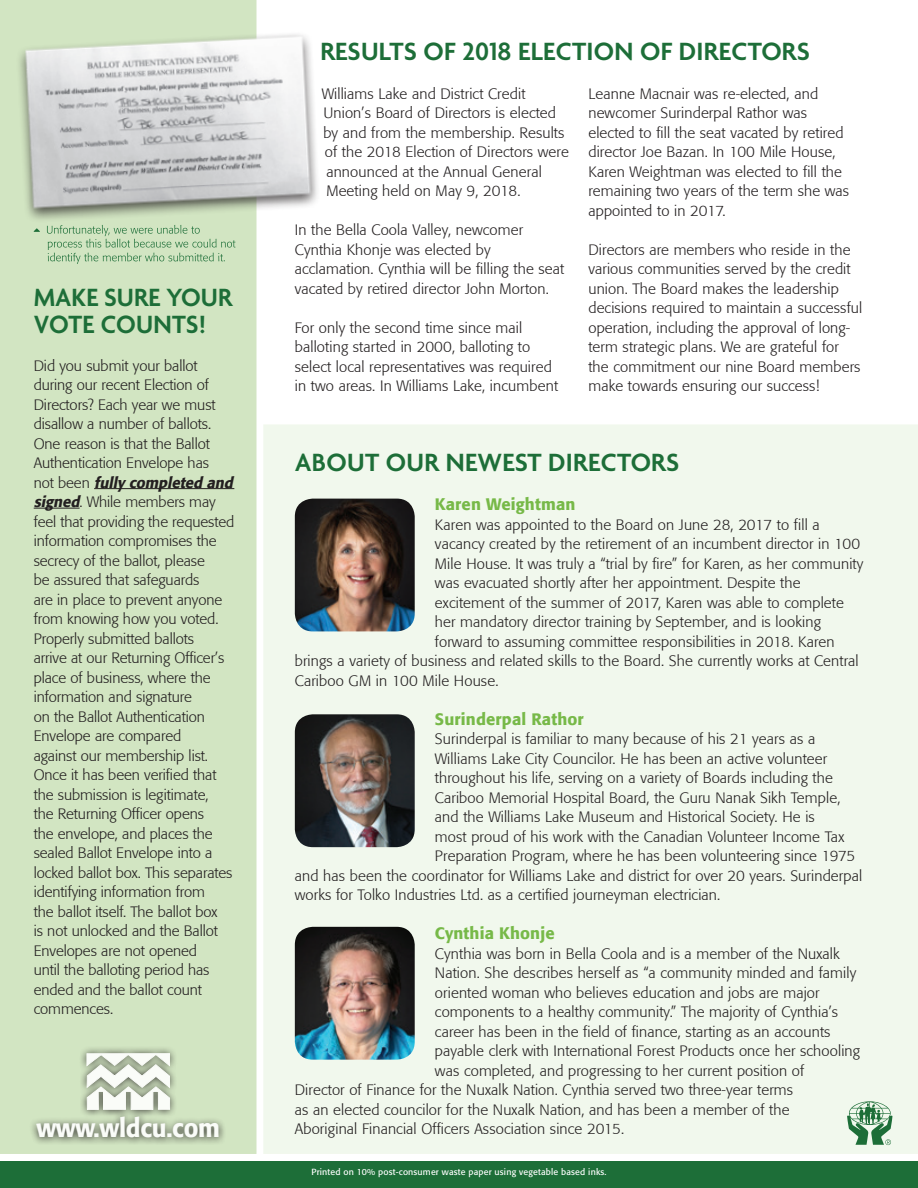
<style>
.page{position:relative;width:918px;height:1188px;background:#fff}
.page>*{position:absolute;margin:0;border:0;box-sizing:border-box;transform-origin:0 0}
.t1{font:600 27px/27px "Agenda";letter-spacing:.01em;color:#1d6e38}
.t2{font:500 25.65px "Formata";letter-spacing:-.01em;color:#fff;scale:.95 1}
.t3{font:500 16.5px "Formata";letter-spacing:.01em;color:#77b948}
.t4{font:300 15px/19.5px "Formata";letter-spacing:.01em;color:#231f20}
.t5{font:8.85px "Formata";letter-spacing:.02em;color:#fff}
.s1{font-weight:500;font-style:italic}
</style>
<div class="page">
<div style="left:0;top:0;width:256px;height:1154px;background:#d2e5c2"></div>
<div style="left:263px;top:424px;width:655px;height:730px;background:#f1f8ed"></div>
<svg style="left:32px;top:1048px;width:192px;height:96px"></svg>
<svg style="left:87px;top:1053px;width:83px;height:57px;background:#d6dcd1"></svg>
<svg style="left:847px;top:1101px;width:45px;height:44px"></svg>
<div style="left:0;top:1161px;width:918px;height:27px;background:#1d6e38"></div>
<hr style="left:94px;top:488px;width:140px;height:1px;background:#231f20">
<hr style="left:34px;top:508px;width:46px;height:1px;background:#231f20">
<svg style="left:47px;top:225px;width:188px;height:39px"></svg>
<svg style="left:34px;top:228px;width:6px;height:4px"></svg>
<div style="left:16px;top:31px;width:305px;height:192px;background:#231f20;opacity:.75"></div>
<img style="left:21px;top:28px;width:293px;height:186px">
<img style="left:295px;top:499px;width:120px;height:132px">
<img style="left:295px;top:714px;width:120px;height:133px">
<img style="left:295px;top:927px;width:120px;height:133px">
<p class="t1" style="left:34px;top:283px;width:200px">MAKE SURE YOUR<br>VOTE COUNTS!</p>
<p class="t4" style="left:34px;top:356px;width:204px">Did you submit your ballot during our recent Election of<br>Directors? Each year we must disallow a number of ballots.<br>One reason is that the Ballot<br>Authentication Envelope has<br>n o t b e e n <span class="s1">fully completed and signed</span>. While members may feel that providing the requested information compromises the secrecy of the ballot, please<br>be assured that safeguards<br>are in place to prevent anyone from knowing how you voted.<br>Properly submitted ballots<br>arrive at our Returning Officer’s place of business, where the information and signature<br>on the Ballot Authentication<br>Envelope are compared<br>against our membership list.<br>Once it has been verified that the submission is legitimate,<br>the Returning Officer opens<br>the envelope, and places the sealed Ballot Envelope into a locked ballot box. This separates identifying information from<br>the ballot itself. The ballot box<br>is not unlocked and the Ballot<br>Envelopes are not opened<br>until the balloting period has ended and the ballot count commences.</p>
<h2 class="t2" style="left:36px;top:1112px;width:195px">www.wldcu.com</h2>
<p class="t1" style="left:320px;top:37px;width:491px">RESULTS OF 2018 ELECTION OF DIRECTORS</p>
<p class="t4" style="left:322px;top:84px;width:249px">Williams Lake and District Credit Union’s Board of Directors is elected by and from the membership. Results of the 2018 Election of Directors were announced at the Annual General Meeting held on May 9, 2018.</p>
<p class="t4" style="left:295px;top:220px;width:271px">In the Bella Coola Valley, newcomer Cynthia Khonje was elected by acclamation. Cynthia will be filling the seat vacated by retired director John Morton.</p>
<p class="t4" style="left:295px;top:318px;width:265px">For only the second time since mail balloting started in 2000, balloting to select local representatives was required in two areas. In Williams Lake, incumbent</p>
<p class="t4" style="left:588px;top:84px;width:262px">Leanne Macnair was re-elected, and newcomer Surinderpal Rathor was elected to fill the seat vacated by retired director Joe Bazan. In 100 Mile House, Karen Weightman was elected to fill the remaining two years of the term she was appointed to in 2017.</p>
<p class="t4" style="left:588px;top:240px;width:275px">Directors are members who reside in the various communities served by the credit union. The Board makes the leadership decisions required to maintain a successful operation, including the approval of long&shy;term strategic plans. We are grateful for the commitment our nine Board members make towards ensuring our success!</p>
<p class="t1" style="left:295px;top:448px;width:386px">ABOUT OUR NEWEST DIRECTORS</p>
<p class="t3" style="left:435px;top:494px;width:142px">Karen Weightman</p>
<p class="t4" style="left:435px;top:515px;width:386px">Karen was appointed to the Board on June 28, 2017 to fill a</p>
<p class="t4" style="left:435px;top:534px;width:427px">vacancy created by the retirement of an incumbent director in 100</p>
<p class="t4" style="left:435px;top:554px;width:430px">Mile House. It was truly a “trial by fire” for Karen, as her community</p>
<p class="t4" style="left:435px;top:573px;width:367px">was evacuated shortly after her appointment. Despite the</p>
<p class="t4" style="left:435px;top:593px;width:411px">excitement of the summer of 2017, Karen was able to complete</p>
<p class="t4" style="left:435px;top:612px;width:387px">her mandatory director training by September, and is looking</p>
<p class="t4" style="left:435px;top:632px;width:401px">forward to assuming committee responsibilities in 2018. Karen</p>
<p class="t4" style="left:295px;top:651px;width:565px">brings a variety of business and related skills to the Board. She currently works at Central</p>
<p class="t4" style="left:295px;top:671px;width:205px">Cariboo GM in 100 Mile House.</p>
<p class="t3" style="left:435px;top:709px;width:150px">Surinderpal Rathor</p>
<p class="t4" style="left:435px;top:729px;width:382px">Surinderpal is familiar to many because of his 21 years as a</p>
<p class="t4" style="left:435px;top:749px;width:394px">Williams Lake City Councilor. He has been an active volunteer</p>
<p class="t4" style="left:435px;top:768px;width:399px">throughout his life, serving on a variety of Boards including the</p>
<p class="t4" style="left:435px;top:788px;width:407px">Cariboo Memorial Hospital Board, the Guru Nanak Sikh Temple,</p>
<p class="t4" style="left:435px;top:807px;width:381px">and the Williams Lake Museum and Historical Society. He is</p>
<p class="t4" style="left:435px;top:827px;width:411px">most proud of his work with the Canadian Volunteer Income Tax</p>
<p class="t4" style="left:435px;top:846px;width:422px">Preparation Program, where he has been volunteering since 1975</p>
<p class="t4" style="left:295px;top:866px;width:569px">and has been the coordinator for Williams Lake and district for over 20 years. Surinderpal</p>
<p class="t4" style="left:295px;top:885px;width:427px">works for Tolko Industries Ltd. as a certified journeyman electrician.</p>
<p class="t3" style="left:435px;top:923px;width:121px">Cynthia Khonje</p>
<p class="t4" style="left:435px;top:944px;width:406px">Cynthia was born in Bella Coola and is a member of the Nuxalk</p>
<p class="t4" style="left:435px;top:963px;width:423px">Nation. She describes herself as “a community minded and family</p>
<p class="t4" style="left:435px;top:983px;width:386px">oriented woman who believes education and jobs are major</p>
<p class="t4" style="left:435px;top:1002px;width:405px">components to a healthy community.” The majority of Cynthia’s</p>
<p class="t4" style="left:435px;top:1022px;width:397px">career has been in the field of finance, starting as an accounts</p>
<p class="t4" style="left:435px;top:1041px;width:427px">payable clerk with International Forest Products once her schooling</p>
<p class="t4" style="left:435px;top:1061px;width:371px">was completed, and progressing to her current position of</p>
<p class="t4" style="left:295px;top:1080px;width:500px">Director of Finance for the Nuxalk Nation. Cynthia served two three-year terms</p>
<p class="t4" style="left:295px;top:1100px;width:496px">as an elected councilor for the Nuxalk Nation, and has been a member of the</p>
<p class="t4" style="left:295px;top:1119px;width:331px">Aboriginal Financial Officers Association since 2015.</p>
<p class="t5" style="left:311px;top:1167px;width:297px">Printed on 10% post-consumer waste paper using vegetable based inks.</p>
</div>
